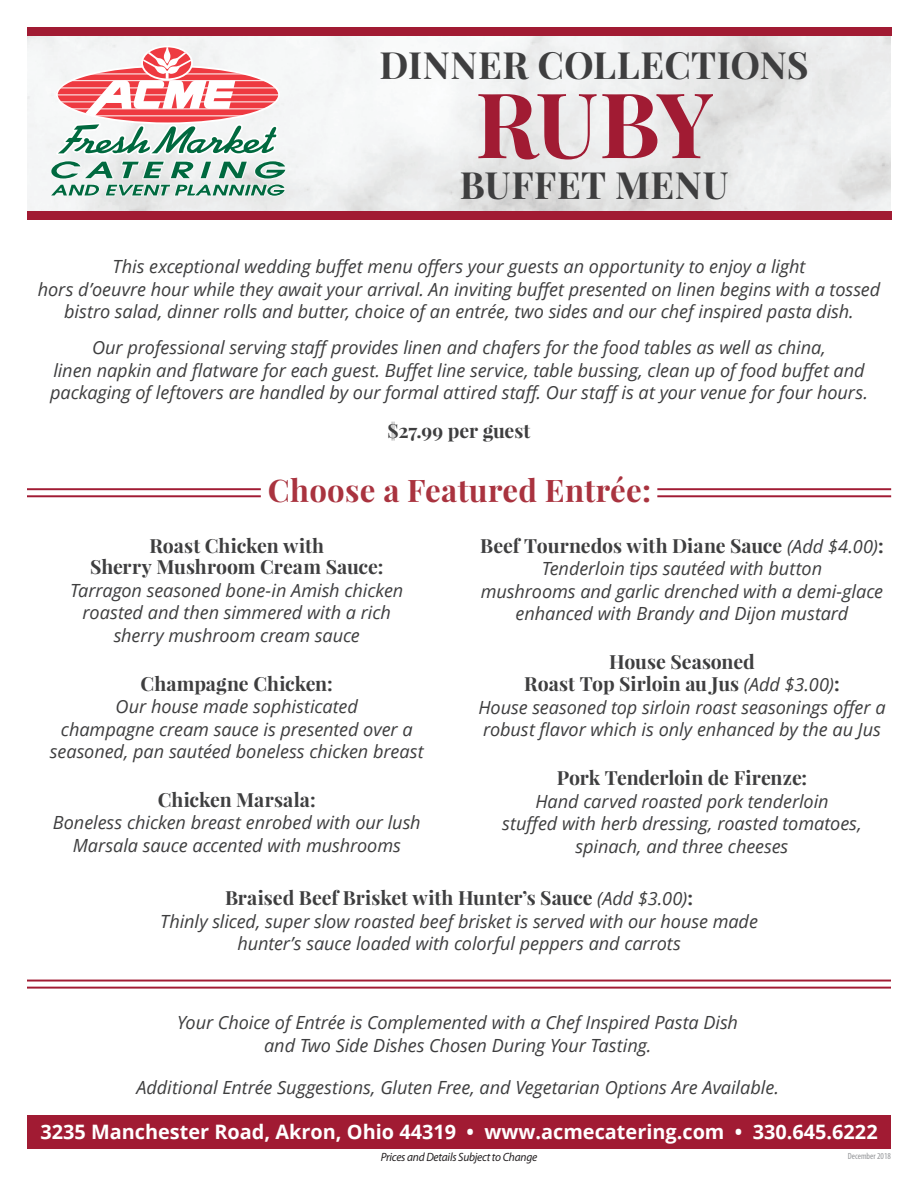
<style>
.page{position:relative;width:918px;height:1188px;background:#fff}
.page>*{position:absolute;margin:0;border:0;box-sizing:border-box;transform-origin:0 0}
.t1{font:700 90.6px "Playfair Display";color:#a11b33}
.t2{font:700 37.5px "Playfair Display";letter-spacing:.01em;color:#3e3e3f}
.t3{font:700 31.2px "Playfair Display";letter-spacing:.01em;color:#a9333f}
.t4{font:700 19.95px "Open Sans";color:#fff}
.t5{font:700 19.5px/21.8px "Playfair Display";letter-spacing:-.005em;color:#3e3e3f;text-align:center}
.t6{font:italic 18.15px/22.5px "Open Sans";letter-spacing:-.005em;color:#3e3e3f;text-align:center}
.t7{font:italic 12px "Myriad Pro";letter-spacing:-.02em;color:#231f20;scale:.95 1}
.t8{font:condensed 9px "Myriad Pro";color:#939598}
.s1{font-family:"Open Sans";font-weight:400;font-style:italic;font-size:18.15px}
</style>
<div class="page">
<img style="left:27px;top:35px;width:864px;height:177px">
<div style="left:27px;top:1115px;width:864px;height:34px;background:#a11b33"></div>
<div style="left:27px;top:27px;width:864px;height:8px;background:#a11b33"></div>
<div style="left:27px;top:212px;width:864px;height:8px;background:#a11b33"></div>
<svg style="left:56px;top:66px;width:223px;height:57px;background:#f0575d"></svg>
<hr style="left:71px;top:108px;width:194px;height:1px;background:#fff">
<hr style="left:90px;top:74px;width:156px;height:1px;background:#fff">
<hr style="left:60px;top:87px;width:121px;height:1px;background:#fff">
<hr style="left:191px;top:87px;width:85px;height:1px;background:#fff">
<hr style="left:57px;top:94px;width:116px;height:1px;background:#fff">
<hr style="left:197px;top:94px;width:82px;height:1px;background:#fff">
<hr style="left:60px;top:101px;width:111px;height:1px;background:#fff">
<hr style="left:196px;top:101px;width:80px;height:1px;background:#fff">
<hr style="left:91px;top:115px;width:153px;height:1px;background:#fff">
<hr style="left:70px;top:80px;width:195px;height:1px;background:#fff">
<div style="left:141px;top:46px;width:52px;height:34px;background:#fff;border-radius:50%"></div>
<svg style="left:85px;top:47px;width:150px;height:69px"></svg>
<svg style="left:49px;top:123px;width:238px;height:74px"></svg>
<hr style="left:657px;top:488px;width:234px;height:2px;background:#a11b33">
<hr style="left:657px;top:495px;width:234px;height:2px;background:#a11b33">
<hr style="left:27px;top:488px;width:234px;height:2px;background:#a11b33">
<hr style="left:27px;top:495px;width:234px;height:2px;background:#a11b33">
<hr style="left:27px;top:980px;width:864px;height:2px;background:#a11b33">
<hr style="left:27px;top:987px;width:864px;height:2px;background:#a11b33">
<h2 class="t2" style="left:380px;top:41px;width:431px">DINNER COLLECTIONS</h2>
<h1 class="t1" style="left:475px;top:67px;width:240px">RUBY</h1>
<h2 class="t2" style="left:460px;top:161px;width:270px">BUFFET MENU</h2>
<p class="t6" style="left:38px;top:255px;width:844px">This exceptional wedding buffet menu offers your guests an opportunity to enjoy a light<br>hors d’oeuvre hour while they await your arrival. An inviting buffet presented on linen begins with a tossed bistro salad, dinner rolls and butter, choice of an entrée, two sides and our chef inspired pasta dish.</p>
<p class="t6" style="left:50px;top:336px;width:819px">Our professional serving staff provides linen and chafers for the food tables as well as china,<br>linen napkin and flatware for each guest. Buffet line service, table bussing, clean up of food buffet and packaging of leftovers are handled by our formal attired staff. Our staff is at your venue for four hours.</p>
<p class="t5" style="left:388px;top:420px;width:144px">$27.99 per guest</p>
<h3 class="t3" style="left:268px;top:470px;width:385px">Choose a Featured Entrée:</h3>
<p class="t5" style="left:90px;top:534px;width:295px">Roast Chicken with<br>Sherry Mushroom Cream Sauce:</p>
<p class="t6" style="left:70px;top:579px;width:335px">Tarragon seasoned bone-in Amish chicken roasted and then simmered with a rich sherry mushroom cream sauce</p>
<p class="t5" style="left:141px;top:672px;width:194px">Champagne Chicken:</p>
<p class="t6" style="left:50px;top:695px;width:375px">Our house made sophisticated<br>champagne cream sauce is presented over a seasoned, pan sautéed boneless chicken breast</p>
<p class="t5" style="left:158px;top:788px;width:159px">Chicken Marsala:</p>
<p class="t6" style="left:53px;top:811px;width:369px">Boneless chicken breast enrobed with our lush<br>Marsala sauce accented with mushrooms</p>
<p class="t5" style="left:480px;top:534px;width:405px">Beef Tournedos with Diane Sauce <span class="s1">(Add $4.00)</span>:</p>
<p class="t6" style="left:481px;top:557px;width:404px">Tenderloin tips sautéed with button<br>mushrooms and garlic drenched with a demi-glace enhanced with Brandy and Dijon mustard</p>
<p class="t5" style="left:524px;top:650px;width:317px;line-height:22.5px">House Seasoned<br>Roast Top Sirloin au Jus <span class="s1">(Add $3.00)</span>:</p>
<p class="t6" style="left:478px;top:696px;width:409px;text-align:left">House seasoned top sirloin roast seasonings offer a robust flavor which is only enhanced by the au Jus</p>
<p class="t5" style="left:557px;top:767px;width:252px">Pork Tenderloin de Firenze:</p>
<p class="t6" style="left:502px;top:789px;width:361px">Hand carved roasted pork tenderloin<br>stuffed with herb dressing, roasted tomatoes, spinach, and three cheeses</p>
<p class="t5" style="left:225px;top:887px;width:470px">Braised Beef Brisket with Hunter’s Sauce <span class="s1">(Add $3.00)</span>:</p>
<p class="t6" style="left:160px;top:909px;width:599px">Thinly sliced, super slow roasted beef brisket is served with our house made hunter’s sauce loaded with colorful peppers and carrots</p>
<p class="t6" style="left:177px;top:1011px;width:562px">Your Choice of Entrée is Complemented with a Chef Inspired Pasta Dish and Two Side Dishes Chosen During Your Tasting.</p>
<p class="t6" style="left:136px;top:1076px;width:644px">Additional Entrée Suggestions, Gluten Free, and Vegetarian Options Are Available.</p>
<p class="t4" style="left:40px;top:1118px;width:839px">3235 Manchester Road, Akron, Ohio 44319 • www.acmecatering.com • 330.645.6222</p>
<p class="t7" style="left:381px;top:1150px;width:166px">Prices and Details Subject to Change</p>
<p class="t8" style="left:848px;top:1150px;width:45px">December 2018</p>
</div>
